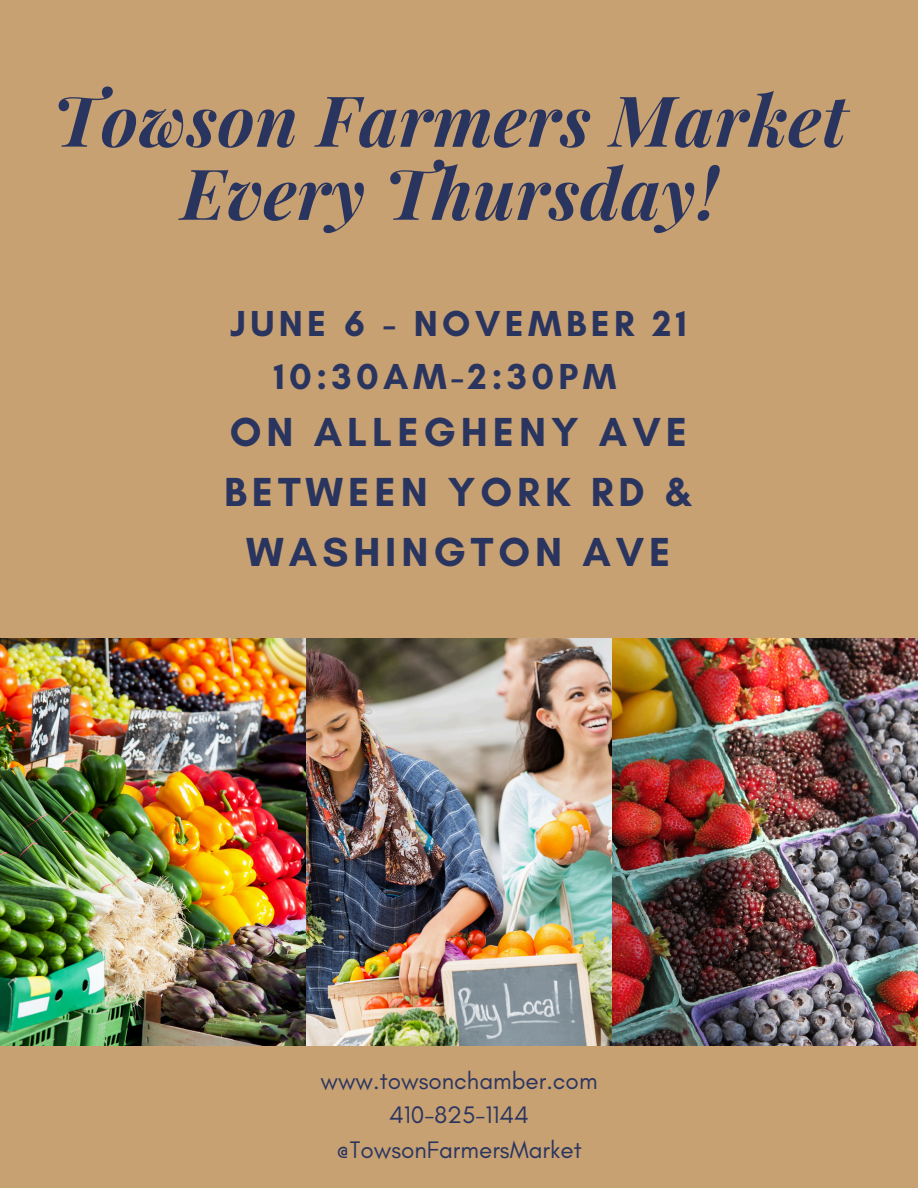
<style>
.page{position:relative;width:918px;height:1188px;background:#c8a173}
.page>*{position:absolute;margin:0;border:0;box-sizing:border-box;transform-origin:0 0}
.t1{font:italic 700 70.35px/73.2px "Playfair Display";letter-spacing:.01em;color:#2a355f;text-align:center}
.t2{font:700 41.25px/59.7px "Glacial Indifference";letter-spacing:.12em;color:#2a355f;text-align:center}
.t3{font:700 36.75px/52.8px "Glacial Indifference";letter-spacing:.12em;color:#2a355f}
.t4{font:24.3px "Glacial Indifference";color:#2a355f}
</style>
<div class="page">
<img style="left:0;top:638px;width:918px;height:408px">
<h1 class="t1" style="left:53px;top:81px;width:796px">Towson Farmers Market<br>Every Thursday!</h1>
<h2 class="t3" style="left:274px;top:297px;width:415px;text-indent:-43px">JUNE 6 - NOVEMBER 21<br>10:30AM-2:30PM</h2>
<h2 class="t2" style="left:224px;top:402px;width:470px">ON ALLEGHENY AVE<br>BETWEEN YORK RD &amp;<br>WASHINGTON AVE</h2>
<p class="t4" style="left:320px;top:1066px;width:279px">www.towsonchamber.com</p>
<p class="t4" style="left:389px;top:1100px;width:141px">410-825-1144</p>
<p class="t4" style="left:336px;top:1135px;width:247px">@TowsonFarmersMarket</p>
</div>
